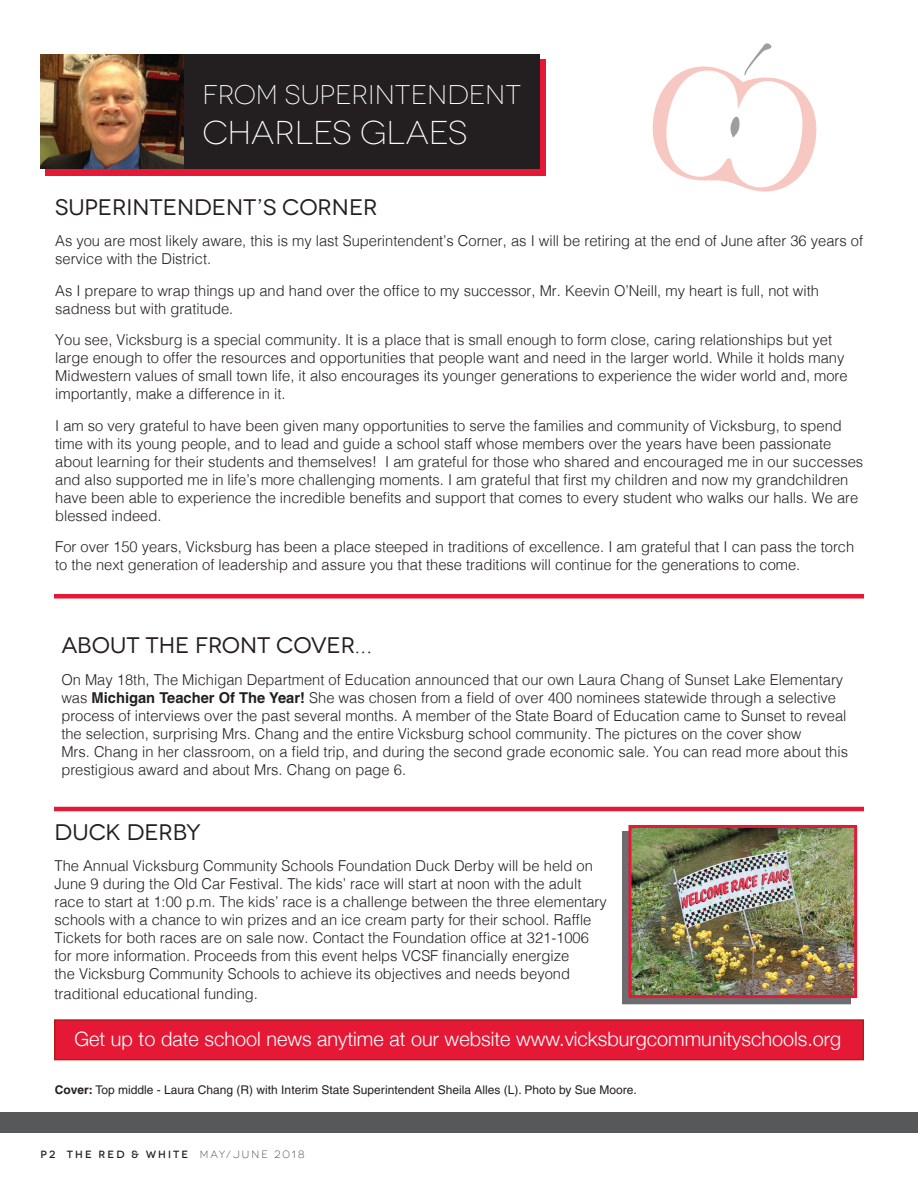
<style>
.page{position:relative;width:918px;height:1188px;background:#fff}
.page>*{position:absolute;margin:0;border:0;box-sizing:border-box;transform-origin:0 0}
.t1{font:300 33px "Novecentowide";letter-spacing:-.005em;color:#fff}
.t2{font:300 27px "Novecentowide";color:#fff}
.t3{font:22.5px "Novecentowide";color:#231f20}
.t4{font:300 19.95px "Helvetica Neue";color:#fff}
.t5{font:300 15px/18px "Helvetica";color:#231f20}
.t6{font:12px "Helvetica";color:#231f20}
.t7{font:500 10.5px "Novecentowide";letter-spacing:.2em;color:#231f20}
.s1{font-weight:700}
.s2{font-weight:300}
</style>
<div class="page">
<div style="left:0;top:1112px;width:918px;height:21px;background:#57585a"></div>
<div style="left:45px;top:59px;width:501px;height:117px;background:#e51836"></div>
<div style="left:40px;top:54px;width:500px;height:115px;background:#231f20"></div>
<img style="left:40px;top:54px;width:143px;height:115px">
<svg style="left:652px;top:43px;width:165px;height:149px"></svg>
<div style="left:622px;top:831px;width:229px;height:173px;background:#6c6d70"></div>
<img style="left:632px;top:829px;width:221px;height:165px">
<div style="left:628px;top:825px;width:229px;height:173px;border:3px solid #e51836"></div>
<hr style="left:54px;top:807px;width:810px;height:4px;background:#e51836">
<hr style="left:54px;top:594px;width:810px;height:4px;background:#e51836">
<div style="left:54px;top:1019px;width:810px;height:41px;background:#e51836;border:2px solid #b41d15"></div>
<h2 class="t2" style="left:202px;top:79px;width:320px">FROM SUPERINTENDENT</h2>
<h1 class="t1" style="left:202px;top:113px;width:267px">CHARLES GLAES</h1>
<h3 class="t3" style="left:55px;top:194px;width:324px">SUPERINTENDENT’S CORNER</h3>
<p class="t5" style="left:55px;top:231px;width:809px">As you are most likely aware, this is my last Superintendent’s Corner, as I will be retiring at the end of June after 36 years of service with the District.</p>
<p class="t5" style="left:55px;top:280px;width:765px">As I prepare to wrap things up and hand over the office to my successor, Mr. Keevin O’Neill, my heart is full, not with sadness but with gratitude.</p>
<p class="t5" style="left:55px;top:330px;width:794px">You see, Vicksburg is a special community. It is a place that is small enough to form close, caring relationships but yet large enough to offer the resources and opportunities that people want and need in the larger world. While it holds many Midwestern values of small town life, it also encourages its younger generations to experience the wider world and, more importantly, make a difference in it.</p>
<p class="t5" style="left:55px;top:415px;width:810px">I am so very grateful to have been given many opportunities to serve the families and community of Vicksburg, to spend time with its young people, and to lead and guide a school staff whose members over the years have been passionate about learning for their students and themselves! I am grateful for those who shared and encouraged me in our successes and also supported me in life’s more challenging moments. I am grateful that first my children and now my grandchildren have been able to experience the incredible benefits and support that comes to every student who walks our halls. We are blessed indeed.</p>
<p class="t5" style="left:55px;top:537px;width:801px">For over 150 years, Vicksburg has been a place steeped in traditions of excellence. I am grateful that I can pass the torch to the next generation of leadership and assure you that these traditions will continue for the generations to come.</p>
<h3 class="t3" style="left:61px;top:632px;width:312px">ABOUT THE FRONT COVER…</h3>
<p class="t5" style="left:61px;top:670px;width:788px">On May 18th, The Michigan Department of Education announced that our own Laura Chang of Sunset Lake Elementary was <span class="s1">Michigan Teacher Of The Year!</span> She was chosen from a field of over 400 nominees statewide through a selective process of interviews over the past several months. A member of the State Board of Education came to Sunset to reveal the selection, surprising Mrs. Chang and the entire Vicksburg school community. The pictures on the cover show<br>Mrs. Chang in her classroom, on a field trip, and during the second grade economic sale. You can read more about this prestigious award and about Mrs. Chang on page 6.</p>
<h3 class="t3" style="left:55px;top:819px;width:148px">DUCK DERBY</h3>
<p class="t5" style="left:55px;top:856px;width:554px">The Annual Vicksburg Community Schools Foundation Duck Derby will be held on June 9 during the Old Car Festival. The kids’ race will start at noon with the adult race to start at 1:00 p.m. The kids’ race is a challenge between the three elementary schools with a chance to win prizes and an ice cream party for their school. Raffle Tickets for both races are on sale now. Contact the Foundation office at 321-1006 for more information. Proceeds from this event helps VCSF financially energize<br>the Vicksburg Community Schools to achieve its objectives and needs beyond</p>
<p class="t5" style="left:55px;top:983px;width:205px">traditional educational funding.</p>
<h3 class="t4" style="left:74px;top:1023px;width:768px">Get up to date school news anytime at our website www.vicksburgcommunityschools.org</h3>
<p class="t6" style="left:55px;top:1082px;width:583px"><span class="s1">Cover:</span> Top middle - Laura Chang (R) with Interim State Superintendent Sheila Alles (L). Photo by Sue Moore.</p>
<p class="t7" style="left:40px;top:1148px;width:266px">P2 THE RED &amp; WHITE <span class="s2">MAY/JUNE 2018</span></p>
</div>
